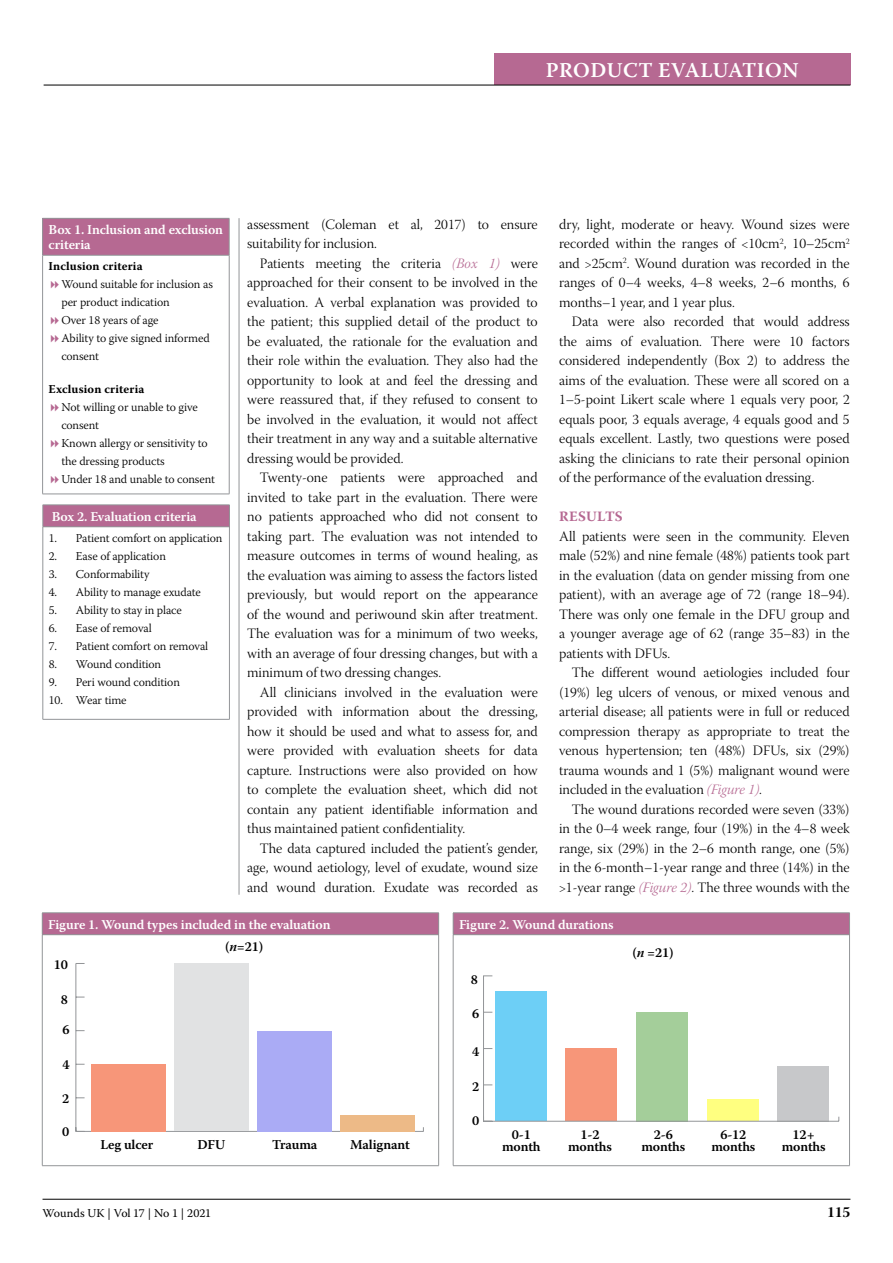
<style>
.page{position:relative;width:893px;height:1263px;background:#fff}
.page>*{position:absolute;margin:0;border:0;box-sizing:border-box;transform-origin:0 0}
.t1{font:600 21px "Warnock Pro";letter-spacing:.02em;color:#fff}
.t2{font:15px "Warnock Pro Bold Subh";color:#000}
.t3{font:14.25px/19.5px "Warnock Pro Light Subh";color:#000;text-align:justify}
.t4{font:700 14.25px "Warnock Pro";letter-spacing:.015em;color:#b66992}
.t5{font:600 13.5px/15px "Warnock Pro";letter-spacing:-.01em;color:#fff}
.t6{font:600 13.5px/12px "Warnock Pro";letter-spacing:-.01em;color:#000;text-align:center}
.t7{font:300 12px/18px "Warnock Pro";letter-spacing:-.01em;color:#000}
.t8{font:700 12px "Warnock Pro";letter-spacing:.01em;color:#000}
.t9{font:12px "Warnock Pro";letter-spacing:-.005em;color:#000}
.s1{font-family:"Warnock Pro Light It Subh";color:#b66992}
.s2{font-style:italic}
</style>
<div class="page">
<hr style="left:43px;top:1199px;width:807px;height:1px;background:#000">
<div style="left:494px;top:54px;width:356px;height:31px;background:#b66992"></div>
<hr style="left:44px;top:85px;width:806px;height:1px;background:#000">
<hr style="left:239px;top:218px;width:1px;height:677px;background:#939598">
<div style="left:43px;top:218px;width:186px;height:37px;background:#b66992"></div>
<hr style="left:42px;top:218px;width:187px;height:1px;background:#939598">
<hr style="left:42px;top:219px;width:1px;height:36px;background:#939598">
<hr style="left:229px;top:219px;width:1px;height:36px;background:#939598">
<hr style="left:42px;top:255px;width:187px;height:1px;background:#939598">
<hr style="left:42px;top:255px;width:1px;height:239px;background:#939598">
<hr style="left:229px;top:255px;width:1px;height:239px;background:#939598">
<hr style="left:42px;top:494px;width:187px;height:1px;background:#939598">
<div style="left:43px;top:505px;width:186px;height:22px;background:#b66992"></div>
<hr style="left:43px;top:505px;width:187px;height:1px;background:#939598">
<svg style="left:43px;top:505px;width:1px;height:21px"></svg>
<svg style="left:229px;top:506px;width:1px;height:20px"></svg>
<hr style="left:43px;top:526px;width:187px;height:1px;background:#939598">
<hr style="left:43px;top:527px;width:1px;height:192px;background:#939598">
<hr style="left:229px;top:527px;width:1px;height:192px;background:#939598">
<hr style="left:43px;top:719px;width:187px;height:1px;background:#939598">
<div style="left:42px;top:913px;width:397px;height:22px;background:#b66992"></div>
<hr style="left:42px;top:912px;width:397px;height:1px;background:#939598">
<svg style="left:42px;top:913px;width:1px;height:21px"></svg>
<svg style="left:438px;top:913px;width:1px;height:21px"></svg>
<hr style="left:42px;top:934px;width:397px;height:1px;background:#939598">
<hr style="left:42px;top:935px;width:1px;height:230px;background:#939598">
<hr style="left:438px;top:935px;width:1px;height:230px;background:#939598">
<hr style="left:42px;top:1165px;width:397px;height:1px;background:#939598">
<div style="left:453px;top:913px;width:396px;height:22px;background:#b66992"></div>
<hr style="left:453px;top:912px;width:397px;height:1px;background:#939598">
<svg style="left:453px;top:913px;width:1px;height:21px"></svg>
<svg style="left:849px;top:913px;width:1px;height:21px"></svg>
<hr style="left:453px;top:934px;width:397px;height:1px;background:#939598">
<hr style="left:453px;top:935px;width:1px;height:230px;background:#939598">
<hr style="left:849px;top:935px;width:1px;height:230px;background:#939598">
<hr style="left:453px;top:1165px;width:397px;height:1px;background:#939598">
<hr style="left:76px;top:1131px;width:347px;height:1px;background:#939598">
<hr style="left:76px;top:963px;width:1px;height:168px;background:#939598">
<div style="left:340px;top:1114px;width:75px;height:17px;background:#edba87"></div>
<div style="left:257px;top:1031px;width:75px;height:100px;background:#aaabf5"></div>
<div style="left:174px;top:963px;width:75px;height:168px;background:#e1e2e3"></div>
<div style="left:91px;top:1064px;width:75px;height:67px;background:#f79679"></div>
<svg style="left:483px;top:975px;width:356px;height:146px"></svg>
<h1 class="t1" style="left:546px;top:58px;width:254px">PRODUCT EVALUATION</h1>
<p class="t5" style="left:49px;top:222px;width:176px">Box 1. Inclusion and exclusion criteria</p>
<p class="t8" style="left:49px;top:259px;width:96px">Inclusion criteria</p>
<p class="t7" style="left:61px;top:275px;width:153px">Wound suitable for inclusion as per product indication<br>Over 18 years of age<br>Ability to give signed informed consent</p>
<p class="t8" style="left:49px;top:382px;width:97px">Exclusion criteria</p>
<p class="t7" style="left:61px;top:398px;width:155px">Not willing or unable to give consent<br>Known allergy or sensitivity to the dressing products<br>Under 18 and unable to consent</p>
<p class="t5" style="left:52px;top:509px;width:146px">Box 2. Evaluation criteria</p>
<p class="t7" style="left:49px;top:528px;width:175px">1. Patient comfort on application</p>
<p class="t7" style="left:49px;top:546px;width:119px">2. Ease of application</p>
<p class="t7" style="left:49px;top:564px;width:102px">3. Conformability</p>
<p class="t7" style="left:49px;top:582px;width:154px">4. Ability to manage exudate</p>
<p class="t7" style="left:49px;top:600px;width:134px">5. Ability to stay in place</p>
<p class="t7" style="left:49px;top:618px;width:104px">6. Ease of removal</p>
<p class="t7" style="left:49px;top:636px;width:161px">7. Patient comfort on removal</p>
<p class="t7" style="left:49px;top:654px;width:114px">8. Wound condition</p>
<p class="t7" style="left:49px;top:672px;width:133px">9. Peri wound condition</p>
<p class="t7" style="left:49px;top:690px;width:79px">10. Wear time</p>
<p class="t3" style="left:247px;top:216px;width:292px">assessment (Coleman et al, 2017) to ensure suitability for inclusion.</p>
<p class="t3" style="left:247px;top:255px;width:292px;text-indent:13px">Patients meeting the criteria <span class="s1">(Box 1)</span> were approached for their consent to be involved in the evaluation. A verbal explanation was provided to the patient; this supplied detail of the product to be evaluated, the rationale for the evaluation and their role within the evaluation. They also had the opportunity to look at and feel the dressing and were reassured that, if they refused to consent to be involved in the evaluation, it would not affect their treatment in any way and a suitable alternative dressing would be provided.</p>
<p class="t3" style="left:247px;top:469px;width:292px;text-indent:13px">Twenty-one patients were approached and invited to take part in the evaluation. There were no patients approached who did not consent to taking part. The evaluation was not intended to measure outcomes in terms of wound healing, as the evaluation was aiming to assess the factors listed previously, but would report on the appearance of the wound and periwound skin after treatment.<br>The evaluation was for a minimum of two weeks, with an average of four dressing changes, but with a minimum of two dressing changes.</p>
<p class="t3" style="left:247px;top:684px;width:292px;text-indent:13px">All clinicians involved in the evaluation were provided with information about the dressing, how it should be used and what to assess for, and were provided with evaluation sheets for data capture. Instructions were also provided on how to complete the evaluation sheet, which did not contain any patient identifiable information and thus maintained patient confidentiality.</p>
<p class="t3" style="left:247px;top:840px;width:292px;text-indent:13px">The data captured included the patient’s gender, age, wound aetiology, level of exudate, wound size and wound duration. Exudate was recorded as</p>
<p class="t3" style="left:559px;top:216px;width:292px">dry, light, moderate or heavy. Wound sizes were recorded within the ranges of &lt;10cm<sup>2</sup>, 10–25cm<sup>2 </sup>and &gt;25cm<sup>2</sup>. Wound duration was recorded in the ranges of 0–4 weeks, 4–8 weeks, 2–6 months, 6 months–1 year, and 1 year plus.</p>
<p class="t3" style="left:559px;top:313px;width:292px;text-indent:13px">Data were also recorded that would address the aims of evaluation. There were 10 factors considered independently (Box 2) to address the aims of the evaluation. These were all scored on a 1–5-point Likert scale where 1 equals very poor, 2 equals poor, 3 equals average, 4 equals good and 5 equals excellent. Lastly, two questions were posed asking the clinicians to rate their personal opinion of the performance of the evaluation dressing.</p>
<p class="t4" style="left:559px;top:508px;width:65px">RESULTS</p>
<p class="t3" style="left:559px;top:528px;width:292px">All patients were seen in the community. Eleven male (52%) and nine female (48%) patients took part in the evaluation (data on gender missing from one patient), with an average age of 72 (range 18–94).<br>There was only one female in the DFU group and a younger average age of 62 (range 35–83) in the patients with DFUs.</p>
<p class="t3" style="left:559px;top:664px;width:292px;text-indent:13px">The different wound aetiologies included four (19%) leg ulcers of venous, or mixed venous and arterial disease; all patients were in full or reduced compression therapy as appropriate to treat the venous hypertension; ten (48%) DFUs, six (29%) trauma wounds and 1 (5%) malignant wound were included in the evaluation <span class="s1">(Figure 1)</span>.</p>
<p class="t3" style="left:559px;top:801px;width:292px;text-indent:13px">The wound durations recorded were seven (33%) in the 0–4 week range, four (19%) in the 4–8 week range, six (29%) in the 2–6 month range, one (5%) in the 6-month–1-year range and three (14%) in the &gt;1-year range <span class="s1">(Figure 2)</span>. The three wounds with the</p>
<p class="t5" style="left:48px;top:916px;width:284px">Figure 1. Wound types included in the evaluation</p>
<p class="t5" style="left:459px;top:916px;width:156px">Figure 2. Wound durations</p>
<p class="t6" style="left:54px;top:959px;width:16px">10</p>
<p class="t6" style="left:61px;top:994px;width:9px">8</p>
<p class="t6" style="left:63px;top:1023px;width:9px">6</p>
<p class="t6" style="left:63px;top:1058px;width:9px">4</p>
<p class="t6" style="left:62px;top:1092px;width:9px">2</p>
<p class="t6" style="left:225px;top:940px;width:40px">(<span class="s2">n</span>=21)</p>
<p class="t6" style="left:471px;top:973px;width:9px">8</p>
<p class="t6" style="left:472px;top:1007px;width:9px">6</p>
<p class="t6" style="left:472px;top:1045px;width:9px">4</p>
<p class="t6" style="left:472px;top:1080px;width:9px">2</p>
<p class="t6" style="left:472px;top:1114px;width:9px">0</p>
<p class="t6" style="left:632px;top:946px;width:43px">(<span class="s2">n</span> =21)</p>
<p class="t6" style="left:62px;top:1126px;width:9px">0</p>
<p class="t6" style="left:100px;top:1138px;width:54px">Leg ulcer</p>
<p class="t6" style="left:198px;top:1138px;width:29px">DFU</p>
<p class="t6" style="left:272px;top:1138px;width:47px">Trauma</p>
<p class="t6" style="left:350px;top:1138px;width:61px">Malignant</p>
<p class="t6" style="left:502px;top:1128px;width:40px">0-1 month</p>
<p class="t6" style="left:568px;top:1128px;width:45px">1-2 months</p>
<p class="t6" style="left:641px;top:1128px;width:45px">2-6 months</p>
<p class="t6" style="left:711px;top:1128px;width:45px">6-12 months</p>
<p class="t6" style="left:782px;top:1128px;width:45px">12+ months</p>
<p class="t9" style="left:43px;top:1205px;width:170px">Wounds UK | Vol 17 | No 1 | 2021</p>
<p class="t2" style="left:827px;top:1203px;width:25px">115</p>
</div>
